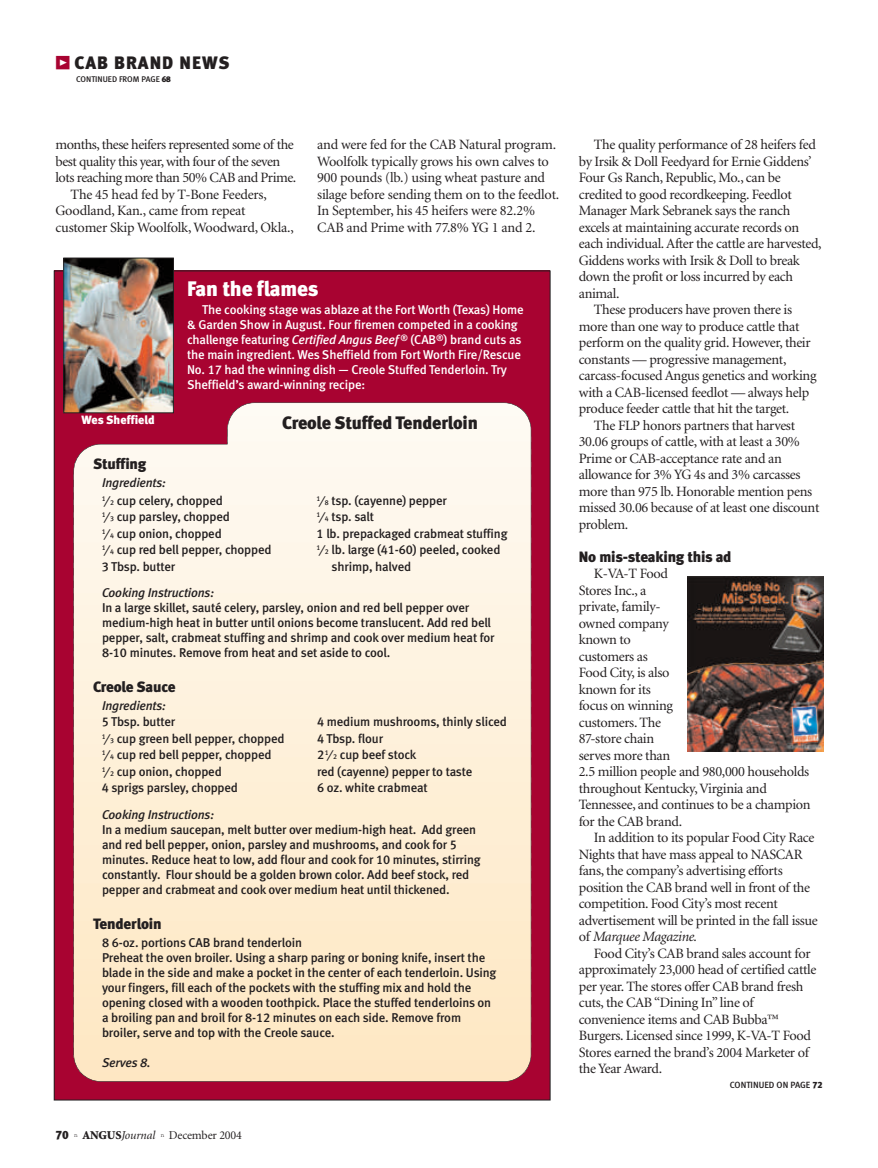
<style>
.page{position:relative;width:878px;height:1168px;background:#fff}
.page>*{position:absolute;margin:0;border:0;box-sizing:border-box;transform-origin:0 0}
.t1{font:21px "Meta Black LF";letter-spacing:-.01em;color:#fff}
.t2{font:18px "Meta Black LF";letter-spacing:-.01em;color:#231f20}
.t3{font:18px "Meta Black LF";letter-spacing:.055em;color:#231f20}
.t4{font:15px "Meta Black LF";letter-spacing:-.01em;color:#231f20}
.t5{font:14.25px/16.5px "Minion";letter-spacing:-.025em;color:#231f20}
.t6{font:12.75px/15px "Meta Medium LF";letter-spacing:-.01em;color:#231f20}
.t7{font:12.75px/15px "Meta Medium LF";letter-spacing:-.01em;color:#fff}
.t8{font:italic 12.75px "Meta Medium LF";letter-spacing:-.01em;color:#231f20}
.t9{font:12px "Minion";letter-spacing:-.015em;color:#231f20}
.t10{font:12px "Meta Black LF";color:#fff}
.t11{font:9px "Meta Medium LF";color:#231f20}
.t12{font:8.25px "Meta Medium LF";color:#231f20}
.s1{font-family:"Meta Black Expert";color:#a80331}
.s2{font-family:"Meta Black LF"}
.s3{font-style:italic}
.s4{font-size:11.55px}
.s5{font-size:7.05px}
.s6{font-family:"Courier";font-size:6px}
.s7{font-weight:900}
</style>
<div class="page">
<img style="left:687px;top:576px;width:137px;height:176px">
<div style="left:54px;top:271px;width:496px;height:829px;background:#a80331"></div>
<svg style="left:73px;top:402px;width:458px;height:680px;background:#fbead6"></svg>
<img style="left:65px;top:260px;width:106px;height:151px">
<div style="left:63px;top:258px;width:110px;height:155px;border:1px solid #231f20"></div>
<p class="t3" style="left:56px;top:56px;width:175px"><span class="s1">z</span> CAB BRAND NEWS</p>
<p class="t12" style="left:76px;top:76px;width:96px">CONTINUED FROM PAGE <span class="s2">68</span></p>
<p class="t5" style="left:56px;top:137px;width:240px">months, these heifers represented some of the</p>
<p class="t5" style="left:56px;top:154px;width:226px">best quality this year, with four of the seven</p>
<p class="t5" style="left:56px;top:170px;width:242px">lots reaching more than 50% CAB and Prime.</p>
<p class="t5" style="left:70px;top:187px;width:198px">The 45 head fed by T-Bone Feeders,</p>
<p class="t5" style="left:56px;top:203px;width:192px">Goodland, Kan., came from repeat</p>
<p class="t5" style="left:56px;top:220px;width:240px">customer Skip Woolfolk, Woodward, Okla.,</p>
<p class="t5" style="left:317px;top:137px;width:244px">and were fed for the CAB Natural program.<br>Woolfolk typically grows his own calves to 900 pounds (lb.) using wheat pasture and silage before sending them on to the feedlot.<br>In September, his 45 heifers were 82.2% CAB and Prime with 77.8% YG 1 and 2.</p>
<p class="t5" style="left:594px;top:137px;width:223px">The quality performance of 28 heifers fed</p>
<p class="t5" style="left:579px;top:154px;width:234px">by Irsik &amp; Doll Feedyard for Ernie Giddens’</p>
<p class="t5" style="left:579px;top:170px;width:203px">Four Gs Ranch, Republic, Mo., can be</p>
<p class="t5" style="left:579px;top:187px;width:214px">credited to good recordkeeping. Feedlot</p>
<p class="t5" style="left:579px;top:203px;width:213px">Manager Mark Sebranek says the ranch</p>
<p class="t5" style="left:579px;top:220px;width:222px">excels at maintaining accurate records on</p>
<p class="t5" style="left:579px;top:236px;width:244px">each individual. After the cattle are harvested,</p>
<p class="t5" style="left:579px;top:253px;width:222px">Giddens works with Irsik &amp; Doll to break</p>
<p class="t5" style="left:579px;top:269px;width:216px">down the profit or loss incurred by each</p>
<p class="t5" style="left:579px;top:286px;width:42px">animal.</p>
<p class="t5" style="left:594px;top:302px;width:200px">These producers have proven there is</p>
<p class="t5" style="left:579px;top:319px;width:222px">more than one way to produce cattle that</p>
<p class="t5" style="left:579px;top:335px;width:233px">perform on the quality grid. However, their</p>
<p class="t5" style="left:579px;top:352px;width:209px">constants — progressive management,</p>
<p class="t5" style="left:579px;top:368px;width:239px">carcass-focused Angus genetics and working</p>
<p class="t5" style="left:579px;top:385px;width:232px">with a CAB-licensed feedlot — always help</p>
<p class="t5" style="left:579px;top:401px;width:212px">produce feeder cattle that hit the target.</p>
<p class="t5" style="left:594px;top:418px;width:203px">The FLP honors partners that harvest</p>
<p class="t5" style="left:579px;top:434px;width:222px">30.06 groups of cattle, with at least a 30%</p>
<p class="t5" style="left:579px;top:451px;width:204px">Prime or CAB-acceptance rate and an</p>
<p class="t5" style="left:579px;top:467px;width:223px">allowance for 3% YG 4s and 3% carcasses</p>
<p class="t5" style="left:579px;top:484px;width:235px">more than 975 lb. Honorable mention pens</p>
<p class="t5" style="left:579px;top:500px;width:242px">missed 30.06 because of at least one discount</p>
<p class="t5" style="left:579px;top:517px;width:51px">problem.</p>
<p class="t4" style="left:579px;top:551px;width:154px">No mis-steaking this ad</p>
<p class="t5" style="left:579px;top:566px;width:233px;text-indent:15px">K-VA-T Food<br>Stores Inc., a<br>private, family-<br>owned company<br>known to<br>customers as<br>Food City, is also<br>known for its<br>focus on winning<br>customers. The<br>87-store chain<br>serves more than<br>2.5 million people and 980,000 households throughout Kentucky, Virginia and<br>Tennessee, and continues to be a champion for the CAB brand.</p>
<p class="t5" style="left:579px;top:830px;width:240px;text-indent:15px">In addition to its popular Food City Race Nights that have mass appeal to NASCAR fans, the company’s advertising efforts position the CAB brand well in front of the competition. Food City’s most recent advertisement will be printed in the fall issue of <span class="s3">Marquee Magazine.</span></p>
<p class="t5" style="left:579px;top:946px;width:239px;text-indent:15px">Food City’s CAB brand sales account for approximately 23,000 head of certified cattle per year. The stores offer CAB brand fresh cuts, the CAB “Dining In” line of convenience items and CAB Bubba™ Burgers. Licensed since 1999, K-VA-T Food Stores earned the brand’s 2004 Marketer of the Year Award.</p>
<h1 class="t1" style="left:187px;top:281px;width:133px">Fan the flames</h1>
<p class="t7" style="left:187px;top:303px;width:338px;text-indent:15px">The cooking stage was ablaze at the Fort Worth (Texas) Home &amp; Garden Show in August. Four firemen competed in a cooking challenge featuring <span class="s3">Certified Angus Beef</span> <sup>®</sup> (CAB<sup>®</sup>) brand cuts as the main ingredient. Wes Sheffield from Fort Worth Fire/Rescue No. 17 had the winning dish — Creole Stuffed Tenderloin. Try Sheffield’s award-winning recipe:</p>
<p class="t10" style="left:81px;top:416px;width:75px">Wes Sheffield</p>
<p class="t2" style="left:282px;top:416px;width:197px">Creole Stuffed Tenderloin</p>
<p class="t4" style="left:93px;top:459px;width:55px">Stuffing</p>
<p class="t8" style="left:102px;top:478px;width:66px">Ingredients:</p>
<p class="t6" style="left:102px;top:493px;width:171px;line-height:16.5px"><sup>1</sup><span class="s4">⁄</span> <span class="s5">2</span> cup celery, chopped<br><sup>1</sup><span class="s4">⁄</span> <span class="s5">3</span> cup parsley, chopped<br><sup>1</sup><span class="s4">⁄</span> <span class="s5">4</span> cup onion, chopped<br><sup>1</sup><span class="s4">⁄</span> <span class="s5">4</span> cup red bell pepper, chopped<br>3 Tbsp. butter</p>
<p class="t6" style="left:316px;top:494px;width:132px"><sup>1</sup><span class="s4">⁄</span> <span class="s5">8</span> tsp. (cayenne) pepper</p>
<p class="t6" style="left:316px;top:510px;width:59px"><sup>1</sup><span class="s4">⁄</span> <span class="s5">4</span> tsp. salt</p>
<p class="t6" style="left:316px;top:527px;width:192px">1 lb. prepackaged crabmeat stuffing</p>
<p class="t6" style="left:316px;top:543px;width:185px"><sup>1</sup><span class="s4">⁄</span> <span class="s5">2</span> lb. large (41-60) peeled, cooked</p>
<p class="t6" style="left:331px;top:560px;width:81px">shrimp, halved</p>
<p class="t8" style="left:102px;top:588px;width:114px">Cooking Instructions:</p>
<p class="t6" style="left:102px;top:601px;width:394px">In a large skillet, sauté celery, parsley, onion and red bell pepper over medium-high heat in butter until onions become translucent. Add red bell pepper, salt, crabmeat stuffing and shrimp and cook over medium heat for 8-10 minutes. Remove from heat and set aside to cool.</p>
<p class="t4" style="left:93px;top:681px;width:84px">Creole Sauce</p>
<p class="t8" style="left:102px;top:700px;width:66px">Ingredients:</p>
<p class="t6" style="left:102px;top:715px;width:184px;line-height:16.5px">5 Tbsp. butter<br><sup>1</sup><span class="s4">⁄</span> <span class="s5">3</span> cup green bell pepper, chopped<br><sup>1</sup><span class="s4">⁄</span> <span class="s5">4</span> cup red bell pepper, chopped<br><sup>1</sup><span class="s4">⁄</span> <span class="s5">2</span> cup onion, chopped<br>4 sprigs parsley, chopped</p>
<p class="t6" style="left:317px;top:715px;width:191px;line-height:16.5px">4 medium mushrooms, thinly sliced<br>4 Tbsp. flour<br>2<sup>1</sup><span class="s4">⁄</span> <span class="s5">2</span> cup beef stock<br>red (cayenne) pepper to taste<br>6 oz. white crabmeat</p>
<p class="t8" style="left:102px;top:810px;width:114px">Cooking Instructions:</p>
<p class="t6" style="left:102px;top:823px;width:380px">In a medium saucepan, melt butter over medium-high heat. Add green and red bell pepper, onion, parsley and mushrooms, and cook for 5 minutes. Reduce heat to low, add flour and cook for 10 minutes, stirring constantly. Flour should be a golden brown color. Add beef stock, red pepper and crabmeat and cook over medium heat until thickened.</p>
<p class="t4" style="left:93px;top:918px;width:70px">Tenderloin</p>
<p class="t6" style="left:102px;top:936px;width:396px">8 6-oz. portions CAB brand tenderloin<br>Preheat the oven broiler. Using a sharp paring or boning knife, insert the blade in the side and make a pocket in the center of each tenderloin. Using your fingers, fill each of the pockets with the stuffing mix and hold the opening closed with a wooden toothpick. Place the stuffed tenderloins on a broiling pan and broil for 8-12 minutes on each side. Remove from broiler, serve and top with the Creole sauce.</p>
<p class="t8" style="left:102px;top:1057px;width:50px">Serves 8.</p>
<p class="t9" style="left:56px;top:1130px;width:188px"><span class="s2">70</span> <span class="s6">n</span> <span class="s7">ANGUS</span><span class="s3">Journal</span> <span class="s6">n</span> December 2004</p>
<p class="t11" style="left:729px;top:1082px;width:94px">CONTINUED ON PAGE <span class="s2">72</span></p>
</div>
